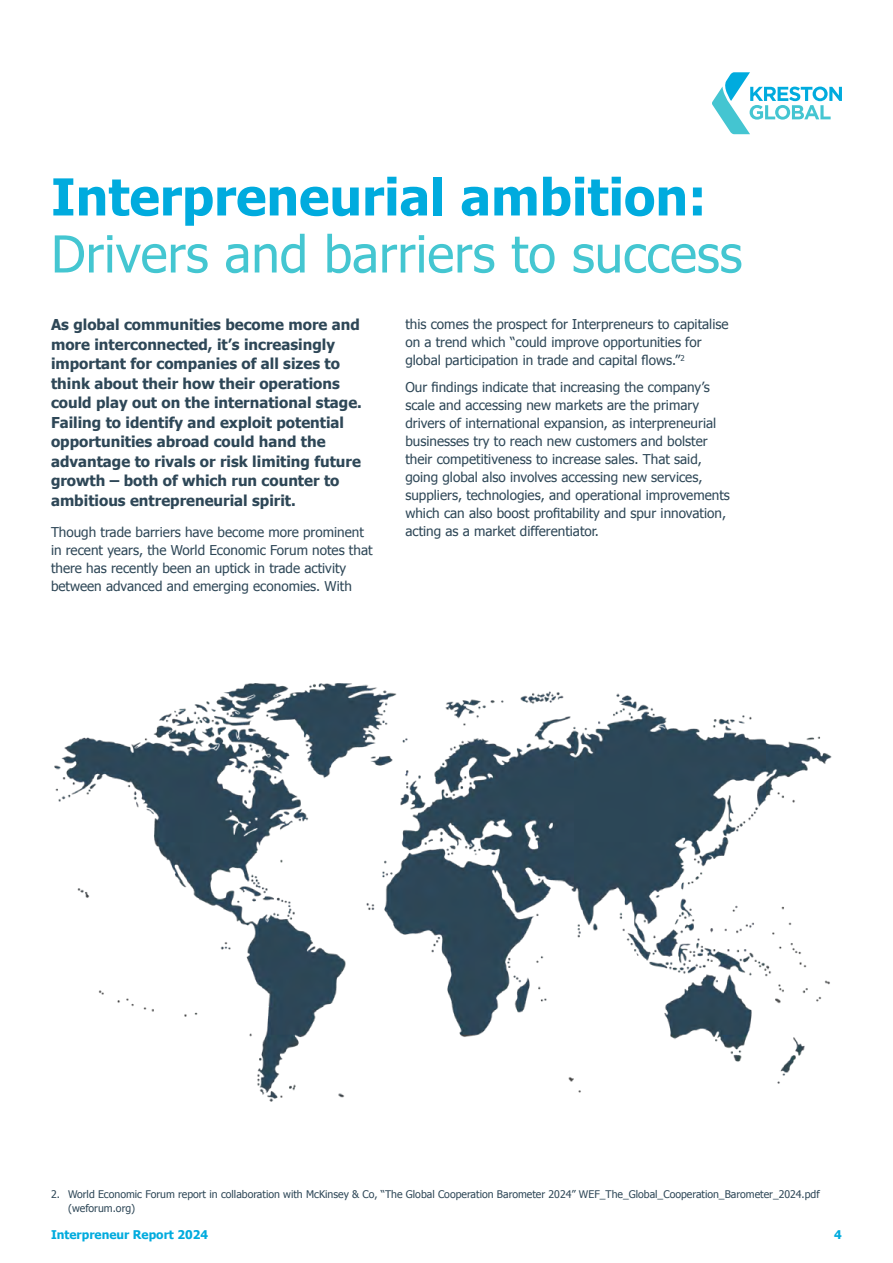
<style>
.page{position:relative;width:893px;height:1263px;background:#fff}
.page>*{position:absolute;margin:0;border:0;box-sizing:border-box;transform-origin:0 0}
.t1{font:51px "Tahoma";color:#44c6d1}
.t2{font:700 51px "Tahoma";color:#00abde}
.t3{font:700 15px/19.5px "Tahoma";color:#2e4757}
.t4{font:13.5px/18px "Tahoma";color:#2e4757}
.t5{font:700 12px "Tahoma";color:#00abde}
.t6{font:10.5px/13.5px "Tahoma";color:#2e4757}
</style>
<div class="page">
<img style="left:54px;top:683px;width:778px;height:419px">
<svg style="left:712px;top:72px;width:130px;height:62px"></svg>
<h1 class="t2" style="left:51px;top:161px;width:657px">Interpreneurial ambition:</h1>
<h1 class="t1" style="left:51px;top:220px;width:693px">Drivers and barriers to success</h1>
<p class="t3" style="left:51px;top:314px;width:312px">As global communities become more and more interconnected, it’s increasingly important for companies of all sizes to think about their how their operations could play out on the international stage.<br>Failing to identify and exploit potential opportunities abroad could hand the advantage to rivals or risk limiting future growth – both of which run counter to ambitious entrepreneurial spirit.</p>
<p class="t4" style="left:51px;top:522px;width:323px">Though trade barriers have become more prominent in recent years, the World Economic Forum notes that there has recently been an uptick in trade activity between advanced and emerging economies. With</p>
<p class="t4" style="left:405px;top:315px;width:325px">this comes the prospect for Interpreneurs to capitalise on a trend which “could improve opportunities for global participation in trade and capital flows.”<sup>2</sup></p>
<p class="t4" style="left:405px;top:377px;width:326px">Our findings indicate that increasing the company’s scale and accessing new markets are the primary drivers of international expansion, as interpreneurial businesses try to reach new customers and bolster their competitiveness to increase sales. That said, going global also involves accessing new services, suppliers, technologies, and operational improvements which can also boost profitability and spur innovation, acting as a market differentiator.</p>
<p class="t6" style="left:68px;top:1187px;width:753px;text-indent:-17px">2. World Economic Forum report in collaboration with McKinsey &amp; Co, “The Global Cooperation Barometer 2024” WEF_The_Global_Cooperation_Barometer_2024.pdf (weforum.org)</p>
<p class="t5" style="left:51px;top:1226px;width:158px">Interpreneur Report 2024</p>
<p class="t5" style="left:834px;top:1226px;width:9px">4</p>
</div>
